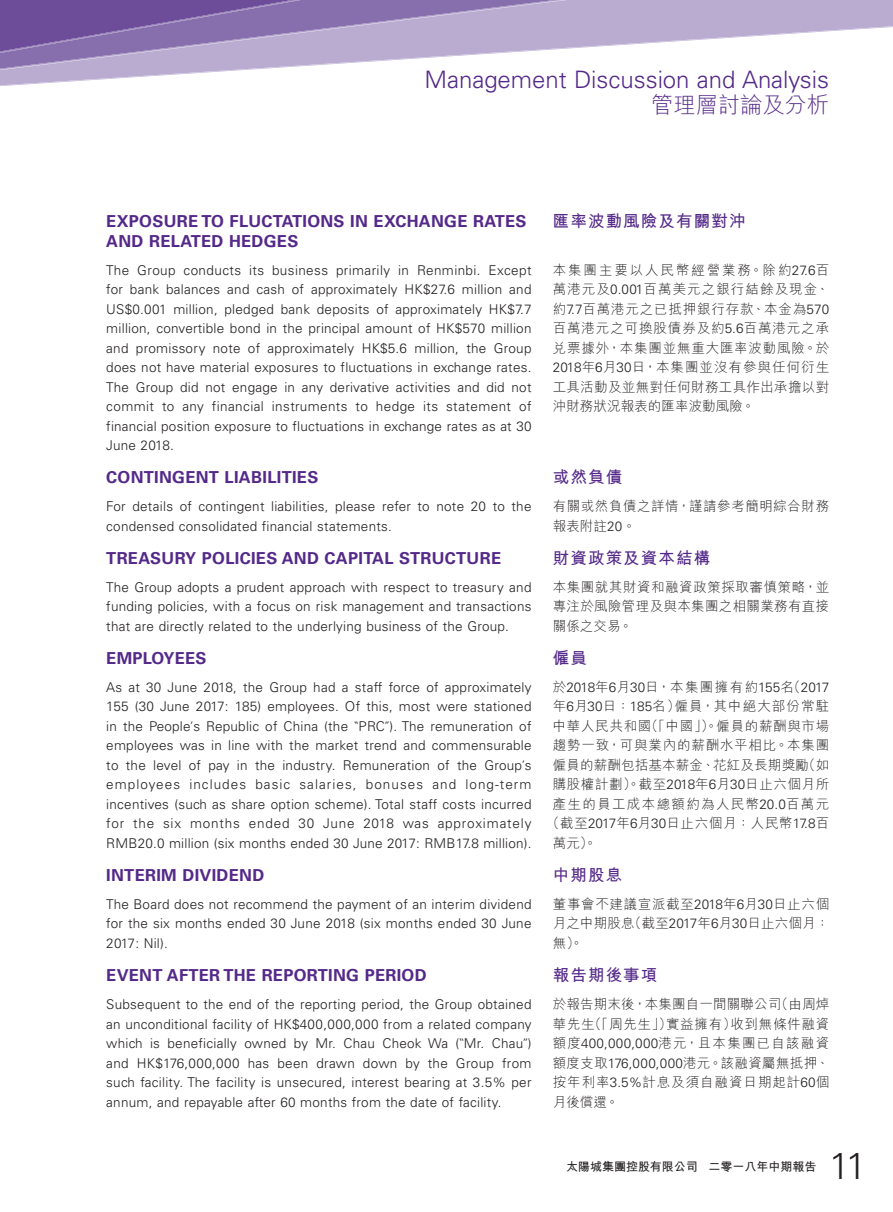
<style>
.page{position:relative;width:893px;height:1212px;background:#fff}
.page>*{position:absolute;margin:0;border:0;box-sizing:border-box;transform-origin:0 0}
.t1{font:300 37.5px "Univers LT Std";color:#231f20}
.t2{font:300 24px "Univers LT Std";color:#542989}
.t3{font:22.5px "M Hei HK Light E Ten B5 H";letter-spacing:-.01em;color:#542989}
.t4{font:700 16.5px/19.5px "Univers LT Std";letter-spacing:.02em;color:#542989}
.t5{font:16.5px "M Hei HK Bold E Ten B5 H";letter-spacing:.07em;color:#542989}
.t6{font:300 13.5px/19.5px "Univers LT Std";letter-spacing:.02em;color:#231f20;text-align:justify}
.t7{font:13.5px/19.5px "M Hei HK Light E Ten B5 H";letter-spacing:.04em;color:#231f20;text-align:justify}
.t8{font:300 13.5px "Univers LT Std";letter-spacing:-.03em;color:#231f20}
.t9{font:13.5px "M Hei HK Light E Ten B5 H";letter-spacing:.08em;color:#231f20}
.t10{font:13.5px "M Hei HK Light E Ten B5 H";letter-spacing:.015em;color:#231f20}
.t11{font:13.5px "M Hei HK Light E Ten B5 H";letter-spacing:.1em;color:#231f20}
.t12{font:13.5px "M Hei HK Light E Ten B5 H";letter-spacing:.06em;color:#231f20}
.t13{font:12px "M Hei HK Bold E Ten B5 H";color:#231f20}
.s1{font-family:"Lithos Pro"}
.s2{font-family:"Univers LT Std";font-weight:300}
.s3{font-family:"M Hei HK Light E Ten B5 H";font-weight:400}
</style>
<div class="page">
<svg style="left:0;top:0;width:893px;height:86px"></svg>
<svg style="left:0;top:0;width:421px;height:53px;background:#8b73af"></svg>
<h2 class="t2" style="left:425px;top:70px;width:406px">Management Discussion and Analysis</h2>
<h3 class="t3" style="left:651px;top:97px;width:180px">管理層討論及分析</h3>
<p class="t4" style="left:106px;top:213px;width:422px">EXPOSURE TO FLUCTATIONS IN EXCHANGE RATES<br>AND RELATED HEDGES</p>
<p class="t6" style="left:106px;top:261px;width:427px">The Group conducts its business primarily in Renminbi. Except for bank balances and cash of approximately HK$27.6 million and US$0.001 million, pledged bank deposits of approximately HK$7.7 million, convertible bond in the principal amount of HK$570 million and promissory note of approximately HK$5.6 million, the Group does not have material exposures to fluctuations in exchange rates.<br>The Group did not engage in any derivative activities and did not commit to any financial instruments to hedge its statement of financial position exposure to fluctuations in exchange rates as at 30<br>June 2018.</p>
<p class="t4" style="left:106px;top:469px;width:214px">CONTINGENT LIABILITIES</p>
<p class="t6" style="left:106px;top:498px;width:427px">For details of contingent liabilities, please refer to note 20 to the condensed consolidated financial statements.</p>
<p class="t4" style="left:106px;top:549px;width:396px">TREASURY POLICIES AND CAPITAL STRUCTURE</p>
<p class="t6" style="left:106px;top:578px;width:427px">The Group adopts a prudent approach with respect to treasury and funding policies, with a focus on risk management and transactions that are directly related to the underlying business of the Group.</p>
<p class="t4" style="left:106px;top:649px;width:102px">EMPLOYEES</p>
<p class="t6" style="left:106px;top:678px;width:427px">As at 30 June 2018, the Group had a staff force of approximately 155 (30 June 2017: 185) employees. Of this, most were stationed in the People<span class="s1">’</span>s Republic of China (the <span class="s1">“</span>PRC<span class="s1">”</span>). The remuneration of employees was in line with the market trend and commensurable to the level of pay in the industry. Remuneration of the Group<span class="s1">’</span>s employees includes basic salaries, bonuses and long-term incentives (such as share option scheme). Total staff costs incurred for the six months ended 30 June 2018 was approximately RMB20.0 million (six months ended 30 June 2017: RMB17.8 million).</p>
<p class="t4" style="left:106px;top:866px;width:159px">INTERIM DIVIDEND</p>
<p class="t6" style="left:106px;top:895px;width:427px">The Board does not recommend the payment of an interim dividend for the six months ended 30 June 2018 (six months ended 30 June 2017: Nil).</p>
<p class="t4" style="left:106px;top:966px;width:322px">EVENT AFTER THE REPORTING PERIOD</p>
<p class="t6" style="left:106px;top:995px;width:427px">Subsequent to the end of the reporting period, the Group obtained an unconditional facility of HK$400,000,000 from a related company which is beneficially owned by Mr. Chau Cheok Wa (<span class="s1">‘‘</span>Mr. Chau<span class="s1">’’</span>) and HK$176,000,000 has been drawn down by the Group from such facility. The facility is unsecured, interest bearing at 3.5% per annum, and repayable after 60 months from the date of facility.</p>
<p class="t5" style="left:553px;top:215px;width:194px">匯率波動風險及有關對沖</p>
<p class="t7" style="left:553px;top:262px;width:278px">本集團主要以人民幣經營業務。除約<span class="s2">27.6</span>百萬港元及<span class="s2">0.001</span>百萬美元之銀行結餘及現金、約<span class="s2">7.7</span>百萬港元之已抵押銀行存款、本金為<span class="s2">570</span>百萬港元之可換股債券及約<span class="s2">5.6</span>百萬港元之承兌票據外，本集團並無重大匯率波動風險。於<span class="s2">2018</span>年<span class="s2">6</span>月<span class="s2">30</span>日，本集團並沒有參與任何衍生工具活動及並無對任何財務工具作出承擔以對沖財務狀況報表的匯率波動風險。</p>
<p class="t5" style="left:553px;top:471px;width:71px">或然負債</p>
<p class="t7" style="left:553px;top:498px;width:278px">有關或然負債之詳情，謹請參考簡明綜合財務報表附註<span class="s2">20</span>。</p>
<p class="t5" style="left:553px;top:551px;width:159px">財資政策及資本結構</p>
<p class="t7" style="left:553px;top:579px;width:278px">本集團就其財資和融資政策採取審慎策略，並專注於風險管理及與本集團之相關業務有直接關係之交易。</p>
<p class="t5" style="left:553px;top:651px;width:36px">僱員</p>
<p class="t8" style="left:553px;top:682px;width:278px"><span class="s3">於</span>2018<span class="s3">年</span>6<span class="s3">月</span>30<span class="s3">日，本集團擁有約</span>155<span class="s3">名（</span>2017</p>
<p class="t9" style="left:553px;top:701px;width:278px">年<span class="s2">6</span>月<span class="s2">30</span>日：<span class="s2">185</span>名）僱員，其中絕大部份常駐</p>
<p class="t7" style="left:553px;top:718px;width:278px">中華人民共和國（「中國」）。僱員的薪酬與市場</p>
<p class="t12" style="left:553px;top:740px;width:278px">趨勢一致，可與業內的薪酬水平相比。本集團</p>
<p class="t10" style="left:553px;top:760px;width:278px">僱員的薪酬包括基本薪金、花紅及長期獎勵（如</p>
<p class="t7" style="left:553px;top:776px;width:278px">購股權計劃）。截至<span class="s2">2018</span>年<span class="s2">6</span>月<span class="s2">30</span>日止六個月所</p>
<p class="t11" style="left:553px;top:799px;width:278px">產生的員工成本總額約為人民幣<span class="s2">20.0</span>百萬元</p>
<p class="t7" style="left:546px;top:815px;width:285px">（截至<span class="s2">2017</span>年<span class="s2">6</span>月<span class="s2">30</span>日止六個月：人民幣<span class="s2">17.8</span>百</p>
<p class="t7" style="left:553px;top:835px;width:46px">萬元）。</p>
<p class="t5" style="left:553px;top:868px;width:71px">中期股息</p>
<p class="t7" style="left:553px;top:896px;width:278px">董事會不建議宣派截至<span class="s2">2018</span>年<span class="s2">6</span>月<span class="s2">30</span>日止六個月之中期股息（截至<span class="s2">2017</span>年<span class="s2">6</span>月<span class="s2">30</span>日止六個月：無）。</p>
<p class="t5" style="left:553px;top:968px;width:106px">報告期後事項</p>
<p class="t7" style="left:553px;top:996px;width:278px">於報告期末後，本集團自一間關聯公司（由周焯華先生（「周先生」）實益擁有）收到無條件融資額度<span class="s2">400,000,000</span>港元，且本集團已自該融資額度支取<span class="s2">176,000,000</span>港元。該融資屬無抵押、按年利率<span class="s2">3.5%</span>計息及須自融資日期起計<span class="s2">60</span>個月後償還。</p>
<p class="t13" style="left:566px;top:1162px;width:252px">太陽城集團控股有限公司 二零一八年中期報告</p>
<h1 class="t1" style="left:829px;top:1151px;width:39px">11</h1>
</div>
